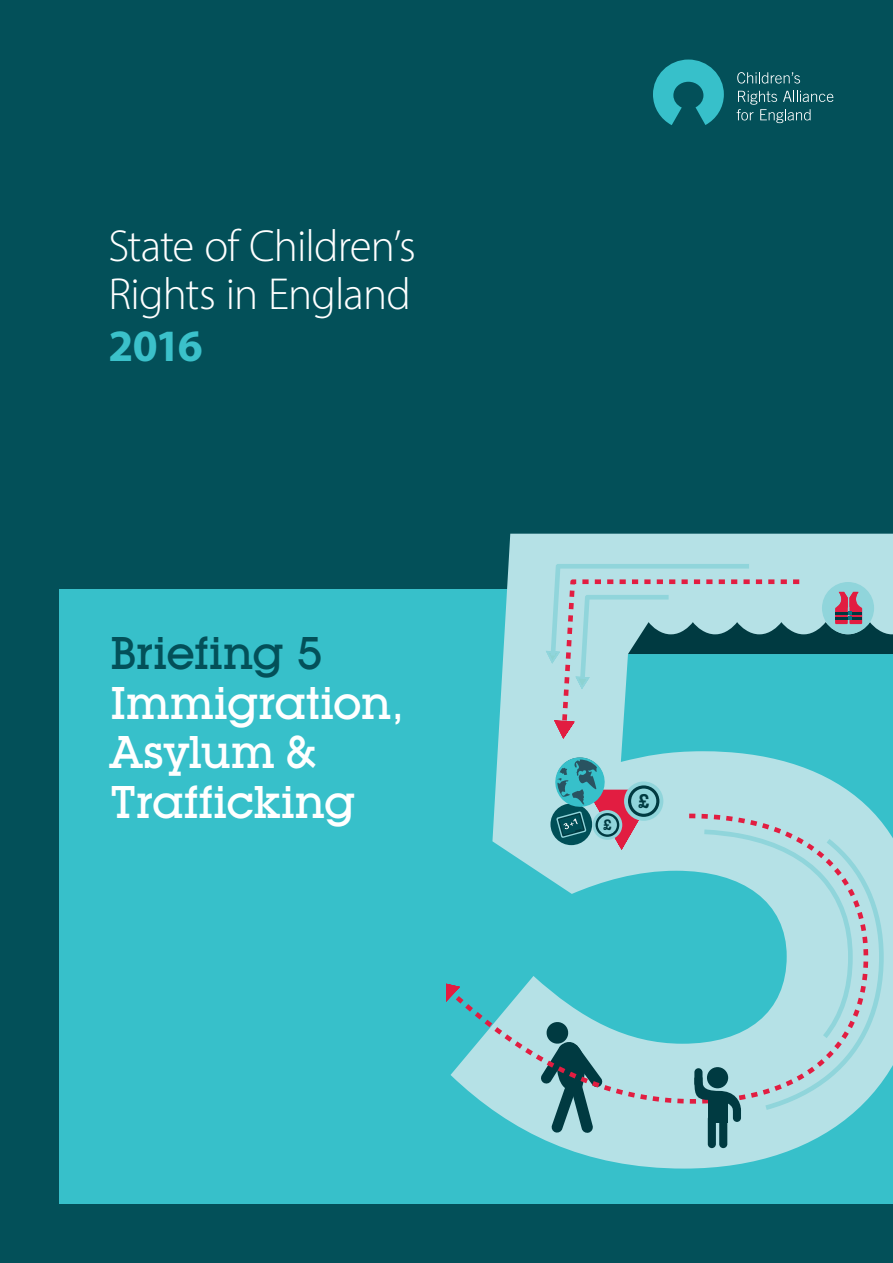
<style>
.page{position:relative;width:893px;height:1263px;background:#035059}
.page>*{position:absolute;margin:0;border:0;box-sizing:border-box;transform-origin:0 0}
.t1{font:300 45px/48px "Myriad Pro";letter-spacing:-.02em;color:#fff}
.t2{font:500 45px/49.5px "Lubalin Graph IT Cby BT";letter-spacing:-.01em;color:#fff}
.t3{font:500 45px "Lubalin Graph IT Cby BT";letter-spacing:-.015em;color:#035059}
.t4{font:700 45px "Myriad Pro";color:#3bc1ca}
.t5{font:700 20.25px "Akzidenz Grotesk";color:#003a41}
.t6{font:700 15.3px "Akzidenz Grotesk";color:#003a41}
</style>
<div class="page">
<div style="left:60px;top:589px;width:833px;height:614px;background:#37c0ca"></div>
<svg style="left:485px;top:534px;width:408px;height:634px;fill:#b5e1e6"></svg>
<svg style="left:540px;top:1104px;width:63px;height:29px;background:#76a7ac"></svg>
<svg style="left:447px;top:814px;width:421px;height:290px"></svg>
<div style="left:708px;top:1115px;width:8px;height:33px;background:#003a41;border-radius:4px"></div>
<div style="left:719px;top:1115px;width:8px;height:33px;background:#003a41;border-radius:4px"></div>
<div style="left:733px;top:1106px;width:8px;height:16px;background:#003a41;border-radius:4px"></div>
<div style="left:708px;top:1094px;width:19px;height:29px;background:#003a41"></div>
<svg style="left:550px;top:803px;width:42px;height:42px"></svg>
<div style="left:624px;top:781px;width:39px;height:40px;background:#90d5db;border-radius:50%"></div>
<svg style="left:546px;top:564px;width:347px;height:175px"></svg>
<svg style="left:694px;top:829px;width:190px;height:282px"></svg>
<svg style="left:552px;top:754px;width:107px;height:96px"></svg>
<svg style="left:653px;top:60px;width:71px;height:65px"></svg>
<svg style="left:737px;top:72px;width:63px;height:12px"></svg>
<svg style="left:737px;top:91px;width:96px;height:32px"></svg>
<p class="t1" style="left:108px;top:222px;width:309px">State of Children’s<br>Rights in England</p>
<p class="t4" style="left:108px;top:317px;width:96px">2016</p>
<p class="t3" style="left:111px;top:626px;width:213px">Briefing 5</p>
<p class="t2" style="left:111px;top:678px;width:295px">Immigration,<br>Asylum &amp;<br>Trafficking</p>
<p class="t6" style="left:603px;top:816px;width:10px">£</p>
<p class="t5" style="left:638px;top:789px;width:13px">£</p>
</div>
